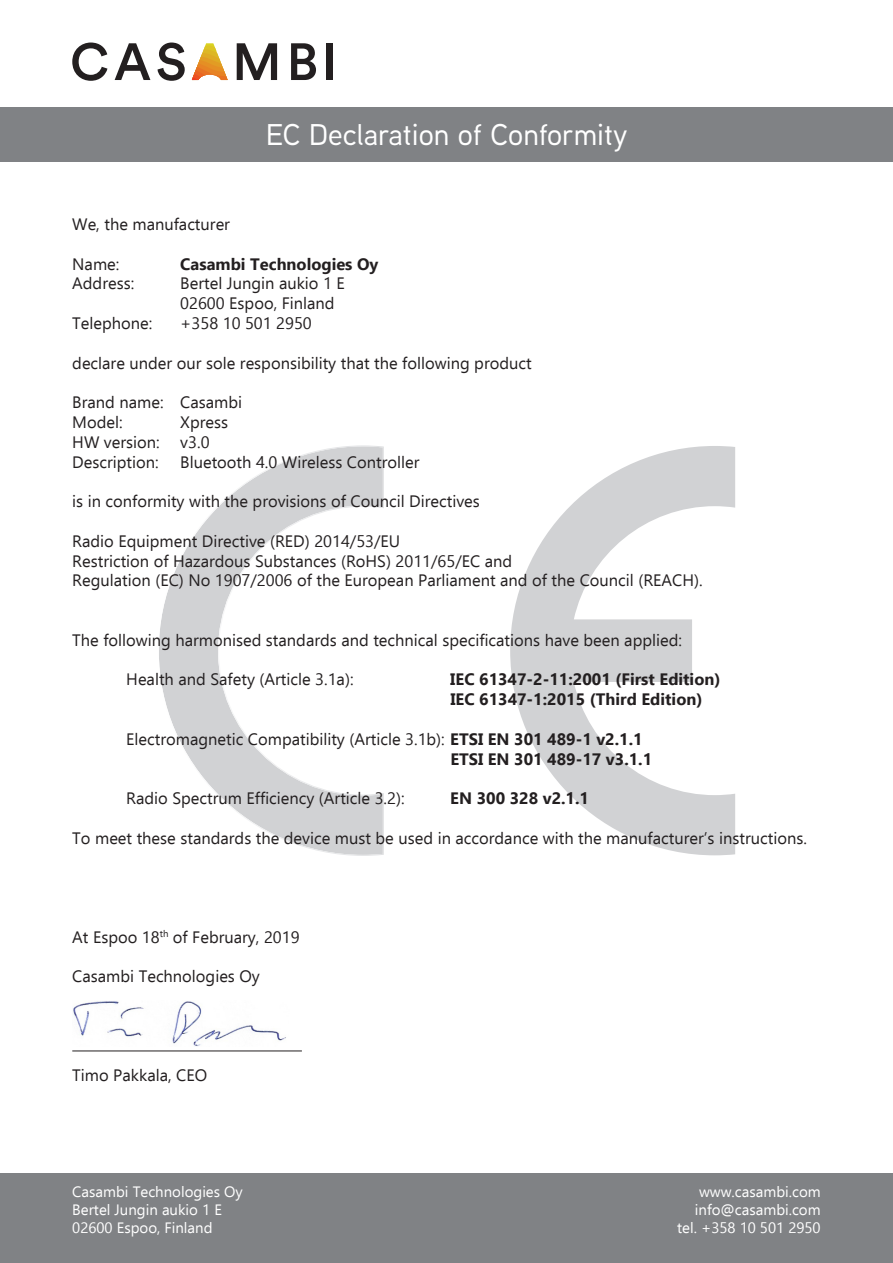
<style>
.page{position:relative;width:893px;height:1263px;background:#fff}
.page>*{position:absolute;margin:0;border:0;box-sizing:border-box;transform-origin:0 0}
.t1{font:500 30px "Aaux Next";color:#fff}
.t2{font:16.5px "Ebrima";color:#231f20}
.t3{font:700 16.5px "Ebrima";color:#231f20}
.t4{font:15px/18px "Ebrima";color:#fff;text-align:right}
.s1{font-weight:700}
</style>
<div class="page">
<div style="left:0;top:1174px;width:893px;height:89px;background:#808285"></div>
<svg style="left:192px;top:43px;width:36px;height:37px"></svg>
<svg style="left:72px;top:43px;width:35px;height:38px"></svg>
<svg style="left:115px;top:43px;width:35px;height:37px"></svg>
<svg style="left:158px;top:43px;width:27px;height:38px"></svg>
<svg style="left:237px;top:43px;width:40px;height:37px"></svg>
<svg style="left:291px;top:43px;width:25px;height:37px"></svg>
<div style="left:326px;top:43px;width:6px;height:37px;background:#231f20"></div>
<svg style="left:159px;top:445px;width:225px;height:411px"></svg>
<svg style="left:510px;top:446px;width:225px;height:409px"></svg>
<div style="left:0;top:108px;width:893px;height:54px;background:#808285"></div>
<hr style="left:72px;top:1050px;width:230px;height:1px;background:#231f20">
<img style="left:73px;top:1001px;width:213px;height:45px">
<p class="t1" style="left:266px;top:114px;width:363px">EC Declaration of Conformity</p>
<p class="t2" style="left:72px;top:212px;width:159px">We, the manufacturer</p>
<p class="t2" style="left:72px;top:252px;width:49px">Name:</p>
<p class="t3" style="left:180px;top:251px;width:200px">Casambi Technologies Oy</p>
<p class="t2" style="left:72px;top:272px;width:64px">Address:</p>
<p class="t2" style="left:180px;top:272px;width:166px">Bertel Jungin aukio 1 E</p>
<p class="t2" style="left:180px;top:292px;width:156px">02600 Espoo, Finland</p>
<p class="t2" style="left:72px;top:311px;width:82px">Telephone:</p>
<p class="t2" style="left:180px;top:311px;width:133px">+358 10 501 2950</p>
<p class="t2" style="left:72px;top:351px;width:461px">declare under our sole responsibility that the following product</p>
<p class="t2" style="left:72px;top:391px;width:171px">Brand name: Casambi</p>
<p class="t2" style="left:72px;top:410px;width:52px">Model:</p>
<p class="t2" style="left:180px;top:410px;width:49px">Xpress</p>
<p class="t2" style="left:72px;top:430px;width:139px">HW version: v3.0</p>
<p class="t2" style="left:72px;top:450px;width:88px">Description:</p>
<p class="t2" style="left:180px;top:450px;width:241px">Bluetooth 4.0 Wireless Controller</p>
<p class="t2" style="left:72px;top:490px;width:409px">is in conformity with the provisions of Council Directives</p>
<p class="t2" style="left:72px;top:529px;width:329px">Radio Equipment Directive (RED) 2014/53/EU</p>
<p class="t2" style="left:72px;top:549px;width:442px">Restriction of Hazardous Substances (RoHS) 2011/65/EC and</p>
<p class="t2" style="left:72px;top:569px;width:632px">Regulation (EC) No 1907/2006 of the European Parliament and of the Council (REACH).</p>
<p class="t2" style="left:72px;top:628px;width:611px">The following harmonised standards and technical specifications have been applied:</p>
<p class="t2" style="left:126px;top:668px;width:229px">Health and Safety (Article 3.1a):</p>
<p class="t3" style="left:450px;top:667px;width:272px">IEC 61347-2-11:2001 (First Edition)</p>
<p class="t3" style="left:450px;top:687px;width:254px">IEC 61347-1:2015 (Third Edition)</p>
<p class="t2" style="left:126px;top:727px;width:518px">Electromagnetic Compatibility (Article 3.1b): <span class="s1">ETSI EN 301 489-1 v2.1.1</span></p>
<p class="t3" style="left:450px;top:746px;width:203px">ETSI EN 301 489-17 v3.1.1</p>
<p class="t2" style="left:126px;top:787px;width:280px">Radio Spectrum Efficiency (Article 3.2):</p>
<p class="t3" style="left:450px;top:786px;width:140px">EN 300 328 v2.1.1</p>
<p class="t2" style="left:72px;top:826px;width:736px">To meet these standards the device must be used in accordance with the manufacturer’s instructions.</p>
<p class="t2" style="left:72px;top:925px;width:229px">At Espoo 18<sup>th</sup> of February, 2019</p>
<p class="t2" style="left:72px;top:965px;width:189px">Casambi Technologies Oy</p>
<p class="t2" style="left:72px;top:1064px;width:136px">Timo Pakkala, CEO</p>
<p class="t4" style="left:72px;top:1182px;width:172px;text-align:left">Casambi Technologies Oy<br>Bertel Jungin aukio 1 E<br>02600 Espoo, Finland</p>
<p class="t4" style="left:677px;top:1182px;width:145px">www.casambi.com info@casambi.com tel. +358 10 501 2950</p>
</div>
